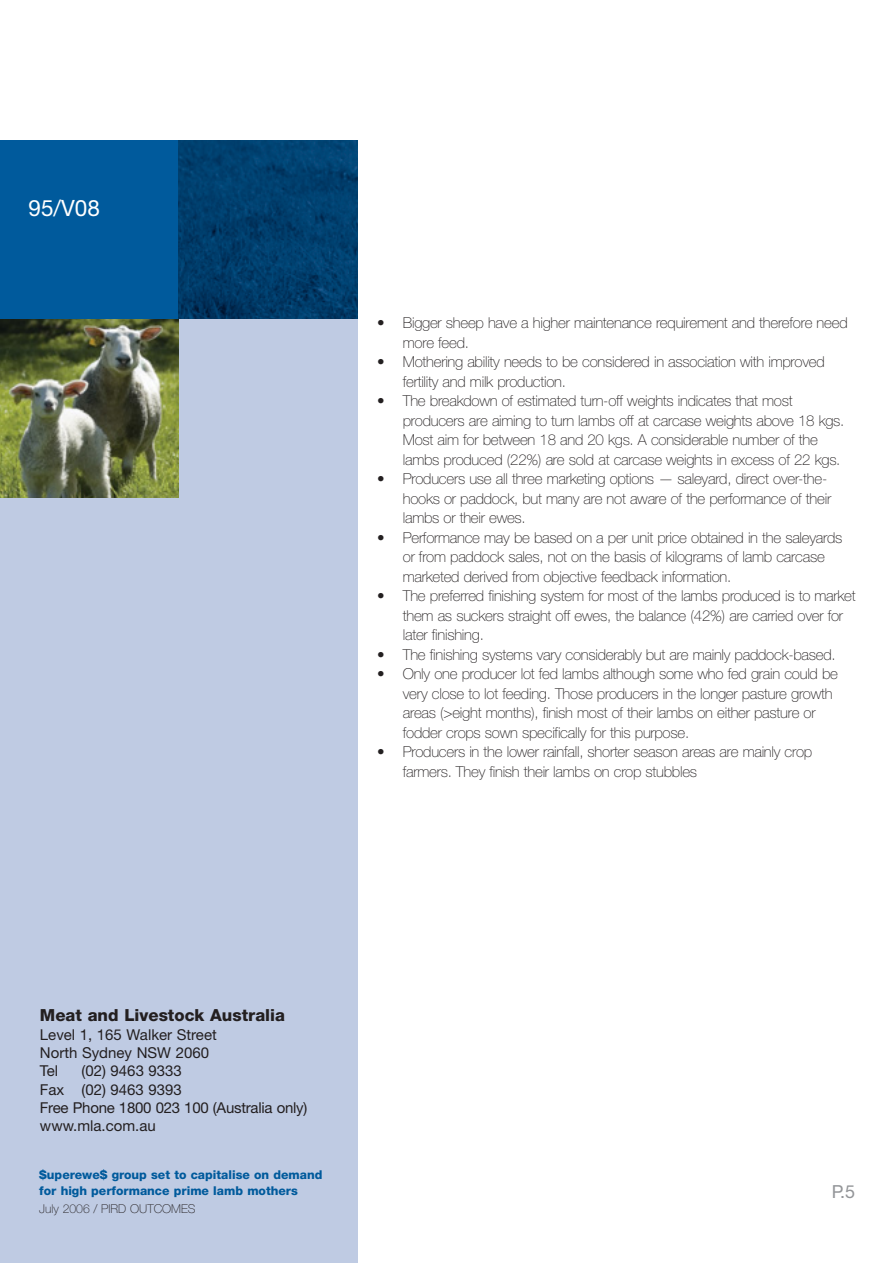
<style>
.page{position:relative;width:893px;height:1263px;background:#fff}
.page>*{position:absolute;margin:0;border:0;box-sizing:border-box;transform-origin:0 0}
.t1{font:22.5px "Helvetica Neue";color:#fff}
.t2{font:18px "Helvetica Neue";color:#939598}
.t3{font:800 16.65px "Helvetica Neue";color:#231f20}
.t4{font:100 15px/19.5px "Helvetica Neue";letter-spacing:-.015em;color:#231f20}
.t5{font:15px/18.3px "Helvetica Neue";color:#231f20}
.t6{font:800 12.15px/15.6px "Helvetica Neue";color:#005a9c}
.t7{font:100 12.15px "Helvetica Neue";color:#231f20}
</style>
<div class="page">
<div style="left:0;top:315px;width:357px;height:948px;background:#bfcbe3"></div>
<img style="left:0;top:319px;width:179px;height:178px">
<div style="left:0;top:140px;width:179px;height:179px;background:#005a9c"></div>
<img style="left:179px;top:140px;width:178px;height:179px">
<h1 class="t1" style="left:29px;top:200px;width:73px">95/V08</h1>
<p class="t4" style="left:403px;top:315px;width:446px;text-indent:-26px">• Bigger sheep have a higher maintenance requirement and therefore need more feed.</p>
<p class="t4" style="left:403px;top:354px;width:423px;text-indent:-26px">• Mothering ability needs to be considered in association with improved fertility and milk production.</p>
<p class="t4" style="left:403px;top:393px;width:443px;text-indent:-26px">• The breakdown of estimated turn-off weights indicates that most producers are aiming to turn lambs off at carcase weights above 18 kgs.<br>Most aim for between 18 and 20 kgs. A considerable number of the lambs produced (22%) are sold at carcase weights in excess of 22 kgs.</p>
<p class="t4" style="left:403px;top:471px;width:430px;text-indent:-26px">• Producers use all three marketing options — saleyard, direct over-the&shy;hooks or paddock, but many are not aware of the performance of their lambs or their ewes.</p>
<p class="t4" style="left:403px;top:529px;width:441px;text-indent:-26px">• Performance may be based on a per unit price obtained in the saleyards or from paddock sales, not on the basis of kilograms of lamb carcase marketed derived from objective feedback information.</p>
<p class="t4" style="left:403px;top:588px;width:454px;text-indent:-26px">• The preferred finishing system for most of the lambs produced is to market them as suckers straight off ewes, the balance (42%) are carried over for later finishing.</p>
<p class="t4" style="left:377px;top:646px;width:460px">• The finishing systems vary considerably but are mainly paddock-based.</p>
<p class="t4" style="left:403px;top:666px;width:436px;text-indent:-26px">• Only one producer lot fed lambs although some who fed grain could be very close to lot feeding. Those producers in the longer pasture growth areas (&gt;eight months), finish most of their lambs on either pasture or fodder crops sown specifically for this purpose.</p>
<p class="t4" style="left:403px;top:744px;width:411px;text-indent:-26px">• Producers in the lower rainfall, shorter season areas are mainly crop farmers. They finish their lambs on crop stubbles</p>
<p class="t3" style="left:40px;top:1009px;width:246px">Meat and Livestock Australia</p>
<p class="t5" style="left:40px;top:1027px;width:178px">Level 1, 165 Walker Street<br>North Sydney NSW 2060<br>Tel</p>
<p class="t5" style="left:40px;top:1063px;width:269px;text-indent:42px">(02) 9463 9333<br>Fax (02) 9463 9393<br>Free Phone 1800 023 100 (Australia only) www.mla.com.au</p>
<p class="t6" style="left:39px;top:1168px;width:285px">$uperewe$ group set to capitalise on demand for high performance prime lamb mothers</p>
<p class="t7" style="left:39px;top:1204px;width:158px">July 2006 / PIRD OUTCOMES</p>
<p class="t2" style="left:831px;top:1185px;width:25px">P.5</p>
</div>
